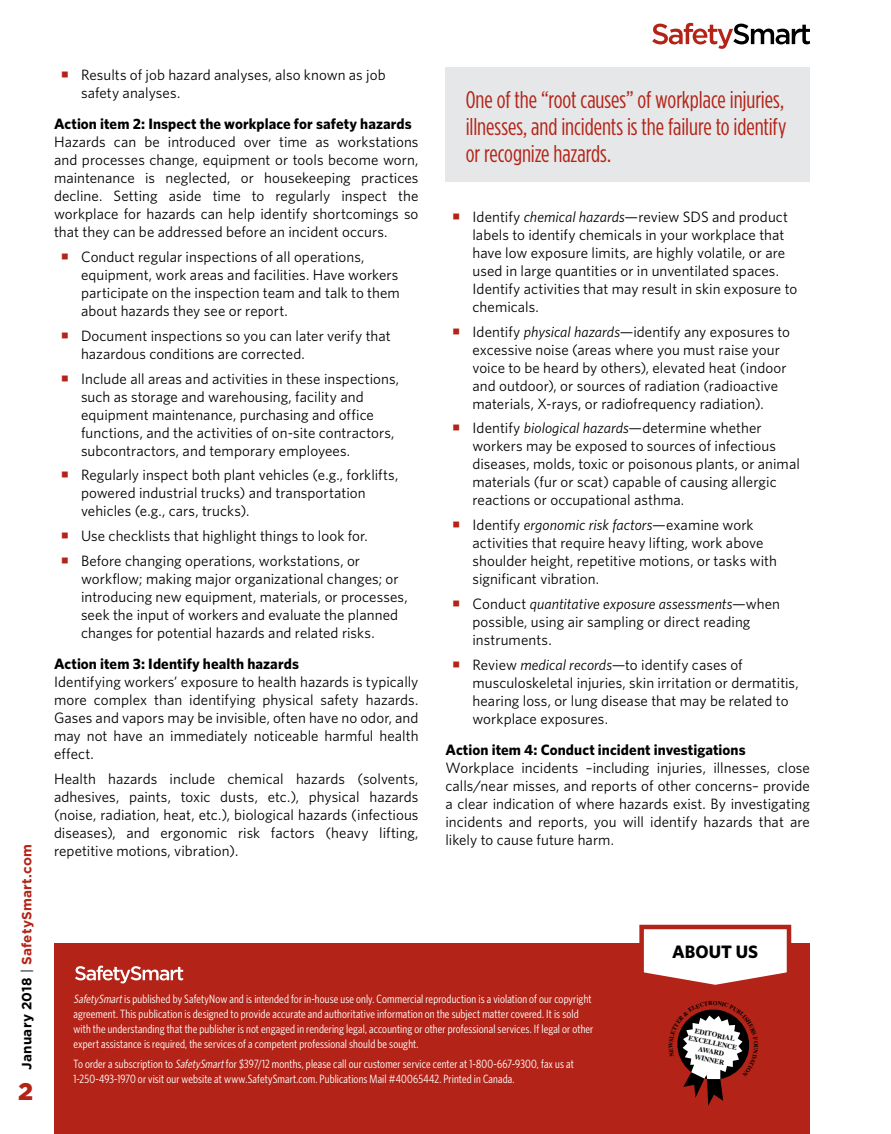
<style>
.page{position:relative;width:891px;height:1134px;background:#fff}
.page>*{position:absolute;margin:0;border:0;box-sizing:border-box;transform-origin:0 0}
.t1{font:condensed 24px/27px "Gotham HTF";letter-spacing:-.005em;color:#b32317;text-align:justify}
.t2{font:900 24px "Gotham HTF";color:#b32317}
.t3{font:700 18px "Whitney HTF";color:#000}
.t4{font:15px/18px "Whitney HTF";letter-spacing:.005em;color:#000}
.t5{font:700 15px "Whitney HTF";letter-spacing:.005em;color:#000}
.t6{font:700 13.5px "Gotham HTF";letter-spacing:.02em;color:#b32317}
.t7{font:condensed 12px/15px "Whitney HTF";letter-spacing:.01em;color:#fff}
.t8{font:700 7.05px/8.4px "Times";color:#000;text-align:center}
.s1{color:#000}
.s2{font-weight:400;color:#000}
.s3{font-style:italic}
</style>
<div class="page">
<div style="left:54px;top:944px;width:756px;height:190px;background:#b32317"></div>
<svg style="left:636px;top:924px;width:158px;height:61px"></svg>
<svg style="left:75px;top:966px;width:108px;height:17px"></svg>
<div style="left:446px;top:68px;width:364px;height:114px;background:#e6e7e8"></div>
<svg style="left:652px;top:23px;width:158px;height:26px"></svg>
<svg style="left:677px;top:1009px;width:72px;height:97px"></svg>
<p class="t6" style="left:19px;top:1070px;width:228px;rotate:-90deg"><span class="s1">January 2018</span> <span class="s2">|</span> SafetySmart.com</p>
<h1 class="t2" style="left:18px;top:1078px;width:16px">2</h1>
<p class="t4" style="left:81px;top:65px;width:306px">Results of job hazard analyses, also known as job safety analyses.</p>
<p class="t5" style="left:54px;top:115px;width:359px">Action item 2: Inspect the workplace for safety hazards</p>
<p class="t4" style="left:54px;top:133px;width:366px;text-align:justify">Hazards can be introduced over time as workstations and processes change, equipment or tools become worn, maintenance is neglected, or housekeeping practices decline. Setting aside time to regularly inspect the workplace for hazards can help identify shortcomings so that they can be addressed before an incident occurs.</p>
<p class="t4" style="left:81px;top:248px;width:320px">Conduct regular inspections of all operations, equipment, work areas and facilities. Have workers participate on the inspection team and talk to them about hazards they see or report.</p>
<p class="t4" style="left:81px;top:326px;width:311px">Document inspections so you can later verify that hazardous conditions are corrected.</p>
<p class="t4" style="left:81px;top:369px;width:320px">Include all areas and activities in these inspections, such as storage and warehousing, facility and equipment maintenance, purchasing and office functions, and the activities of on-site contractors, subcontractors, and temporary employees.</p>
<p class="t4" style="left:81px;top:466px;width:319px">Regularly inspect both plant vehicles (e.g., forklifts, powered industrial trucks) and transportation vehicles (e.g., cars, trucks).</p>
<p class="t4" style="left:81px;top:523px;width:288px;line-height:24.8px">Use checklists that highlight things to look for.<br>Before changing operations, workstations, or</p>
<p class="t4" style="left:81px;top:569px;width:328px">workflow; making major organizational changes; or introducing new equipment, materials, or processes, seek the input of workers and evaluate the planned changes for potential hazards and related risks.</p>
<p class="t5" style="left:54px;top:655px;width:247px">Action item 3: Identify health hazards</p>
<p class="t4" style="left:54px;top:673px;width:366px;text-align:justify">Identifying workers’ exposure to health hazards is typically more complex than identifying physical safety hazards.<br>Gases and vapors may be invisible, often have no odor, and may not have an immediately noticeable harmful health effect.</p>
<p class="t4" style="left:54px;top:770px;width:366px;text-align:justify">Health hazards include chemical hazards (solvents, adhesives, paints, toxic dusts, etc.), physical hazards (noise, radiation, heat, etc.), biological hazards (infectious diseases), and ergonomic risk factors (heavy lifting, repetitive motions, vibration).</p>
<h1 class="t1" style="left:466px;top:86px;width:322px">One of the “root causes” of workplace injuries, illnesses, and incidents is the failure to identify or recognize hazards.</h1>
<p class="t4" style="left:473px;top:207px;width:326px">Identify <span class="s3">chemical hazards</span>—review SDS and product labels to identify chemicals in your workplace that have low exposure limits, are highly volatile, or are used in large quantities or in unventilated spaces.<br>Identify activities that may result in skin exposure to chemicals.</p>
<p class="t4" style="left:473px;top:322px;width:319px">Identify <span class="s3">physical hazards</span>—identify any exposures to excessive noise (areas where you must raise your voice to be heard by others), elevated heat (indoor and outdoor), or sources of radiation (radioactive materials, X-rays, or radiofrequency radiation).</p>
<p class="t4" style="left:473px;top:419px;width:329px">Identify <span class="s3">biological hazards</span>—determine whether workers may be exposed to sources of infectious diseases, molds, toxic or poisonous plants, or animal materials (fur or scat) capable of causing allergic reactions or occupational asthma.</p>
<p class="t4" style="left:473px;top:515px;width:306px">Identify <span class="s3">ergonomic risk factors</span>—examine work activities that require heavy lifting, work above shoulder height, repetitive motions, or tasks with significant vibration.</p>
<p class="t4" style="left:473px;top:594px;width:309px">Conduct <span class="s3">quantitative exposure assessments</span>—when possible, using air sampling or direct reading instruments.</p>
<p class="t4" style="left:473px;top:655px;width:328px">Review <span class="s3">medical records</span>—to identify cases of musculoskeletal injuries, skin irritation or dermatitis, hearing loss, or lung disease that may be related to workplace exposures.</p>
<p class="t5" style="left:446px;top:741px;width:302px">Action item 4: Conduct incident investigations</p>
<p class="t4" style="left:446px;top:758px;width:366px;text-align:justify">Workplace incidents –including injuries, illnesses, close calls/near misses, and reports of other concerns– provide a clear indication of where hazards exist. By investigating incidents and reports, you will identify hazards that are likely to cause future harm.</p>
<p class="t3" style="left:672px;top:941px;width:87px">ABOUT US</p>
<p class="t7" style="left:74px;top:992px;width:521px"><span class="s3">SafetySmart</span>is published by SafetyNow and is intended for in-house use only. Commercial reproduction is a violation of our copyright agreement. This publication is designed to provide accurate and authoritative information on the subject matter covered. It is sold with the understanding that the publisher is not engaged in rendering legal, accounting or other professional services. If legal or other expert assistance is required, the services of a competent professional should be sought.</p>
<p class="t7" style="left:74px;top:1056px;width:502px">To order a subscription to <span class="s3">SafetySmart</span>for $397/12 months, please call our customer service center at 1-800-667-9300, fax us at<br>1-250-493-1970 or visit our website at www.SafetySmart.com. Publications Mail #40065442. Printed in Canada.</p>
<p class="t8" style="left:692px;top:1025px;width:51px;rotate:12deg">EDITORIAL<br>EXCELLENCE<br>AWARD<br>WINNER</p>
</div>
